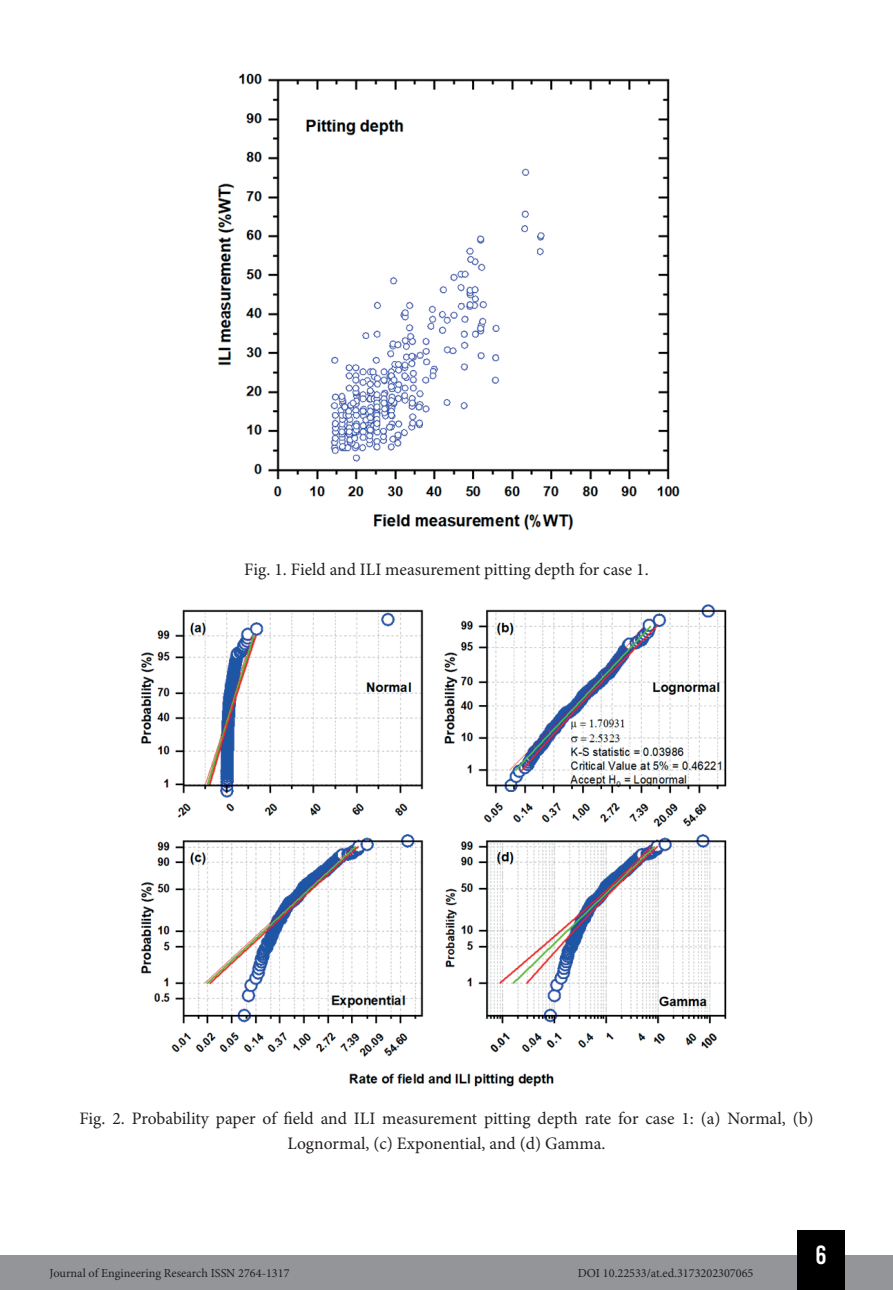
<style>
.page{position:relative;width:893px;height:1290px;background:#fff}
.page>*{position:absolute;margin:0;border:0;box-sizing:border-box;transform-origin:0 0}
.t1{font:26.25px "Bebas Kai";color:#fff}
.t2{font:17.5px/24.5px "Minion Pro";color:#231f20;text-align:center}
.t3{font:12.25px "Minion Pro";color:#231f20}
</style>
<div class="page">
<div style="left:0;top:1255px;width:893px;height:35px;background:#939598"></div>
<div style="left:797px;top:1230px;width:48px;height:60px;background:#000"></div>
<img style="left:218px;top:73px;width:462px;height:457px">
<img style="left:140px;top:604px;width:587px;height:483px">
<p class="t2" style="left:244px;top:558px;width:406px">Fig. 1. Field and ILI measurement pitting depth for case 1.</p>
<p class="t2" style="left:79px;top:1107px;width:736px">Fig. 2. Probability paper of field and ILI measurement pitting depth rate for case 1: (a) Normal, (b)<br>Lognormal, (c) Exponential, and (d) Gamma.</p>
<p class="t3" style="left:50px;top:1266px;width:241px">Journal of Engineering Research ISSN 2764-1317</p>
<p class="t3" style="left:578px;top:1266px;width:177px">DOI 10.22533/at.ed.3173202307065</p>
<h1 class="t1" style="left:815px;top:1241px;width:13px">6</h1>
</div>
